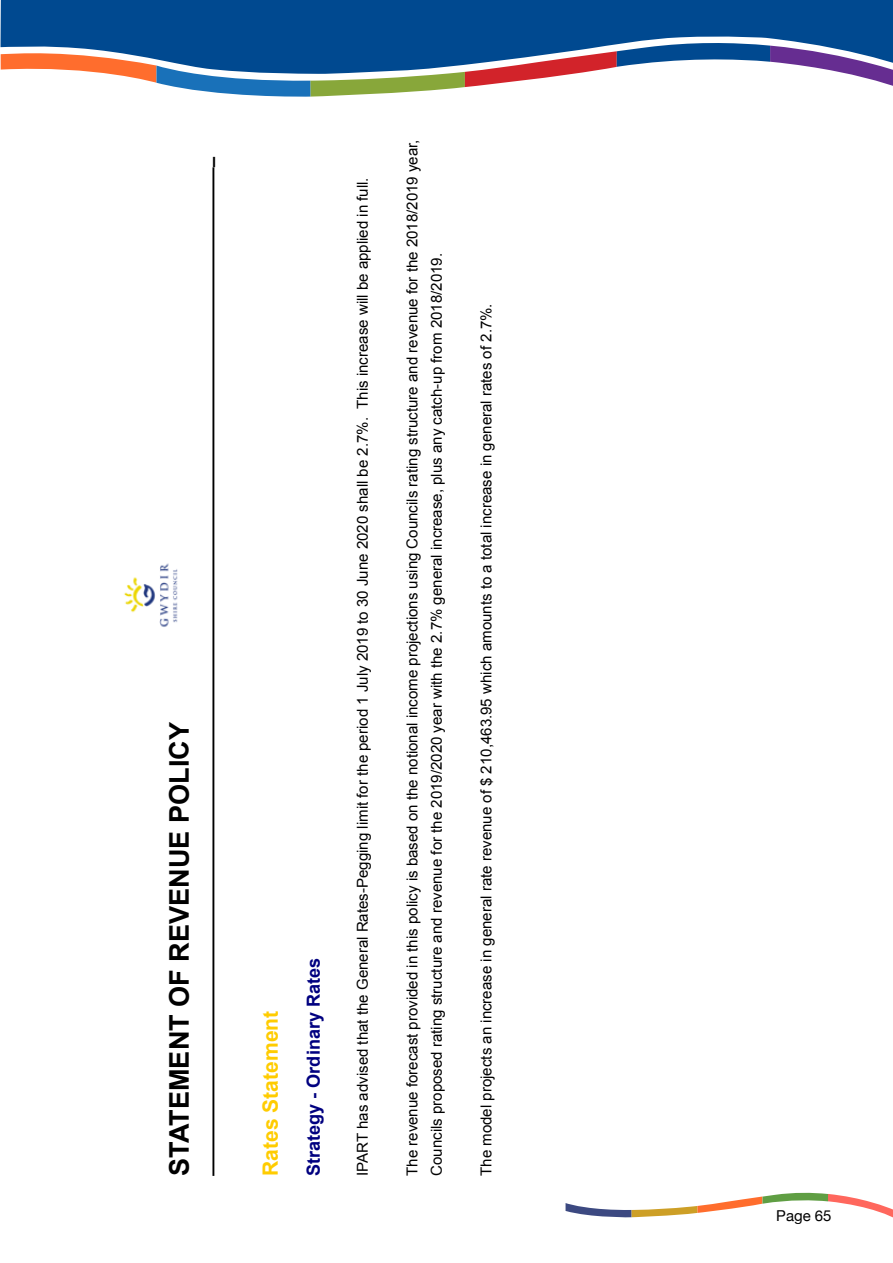
<style>
.page{position:relative;width:893px;height:1263px;background:#fff}
.page>*{position:absolute;margin:0;border:0;box-sizing:border-box;transform-origin:0 0}
.t1{font:700 27.15px "Arial";color:#000}
.t2{font:700 21px "Arial";color:#fc0}
.t3{font:700 18px "Arial";color:#000080}
.t4{font:700 18px "Arial";color:#000}
.t5{font:15px/24.2px "Arial";color:#000}
.t6{font:15px "Helvetica Neue";color:#000}
</style>
<div class="page">
<svg style="left:566px;top:1192px;width:327px;height:26px"></svg>
<div style="left:1px;top:0;width:892px;height:42px;background:#004990"></div>
<svg style="left:1px;top:42px;width:892px;height:55px"></svg>
<hr style="left:212px;top:167px;width:2px;height:1009px;background:#000">
<img style="left:124px;top:563px;width:54px;height:64px">
<p class="t4" style="left:193px;top:167px;width:12px;rotate:-90deg">_</p>
<h1 class="t1" style="left:161px;top:1176px;width:455px;rotate:-90deg">STATEMENT OF REVENUE POLICY</h1>
<h2 class="t2" style="left:256px;top:1176px;width:167px;rotate:-90deg">Rates Statement</h2>
<p class="t3" style="left:302px;top:1176px;width:219px;rotate:-90deg">Strategy - Ordinary Rates</p>
<p class="t5" style="left:351px;top:1176px;width:1000px;rotate:-90deg">IPART has advised that the General Rates-Pegging limit for the period 1 July 2019 to 30 June 2020 shall be 2.7%. This increase will be applied in full.</p>
<p class="t5" style="left:400px;top:1176px;width:1038px;rotate:-90deg">The revenue forecast provided in this policy is based on the notional income projections using Councils rating structure and revenue for the 2018/2019 year,<br>Councils proposed rating structure and revenue for the 2019/2020 year with the 2.7% general increase, plus any catch-up from 2018/2019.</p>
<p class="t5" style="left:474px;top:1176px;width:874px;rotate:-90deg">The model projects an increase in general rate revenue of $ 210,463.95 which amounts to a total increase in general rates of 2.7%.</p>
<p class="t6" style="left:776px;top:1204px;width:57px">Page 65</p>
</div>
